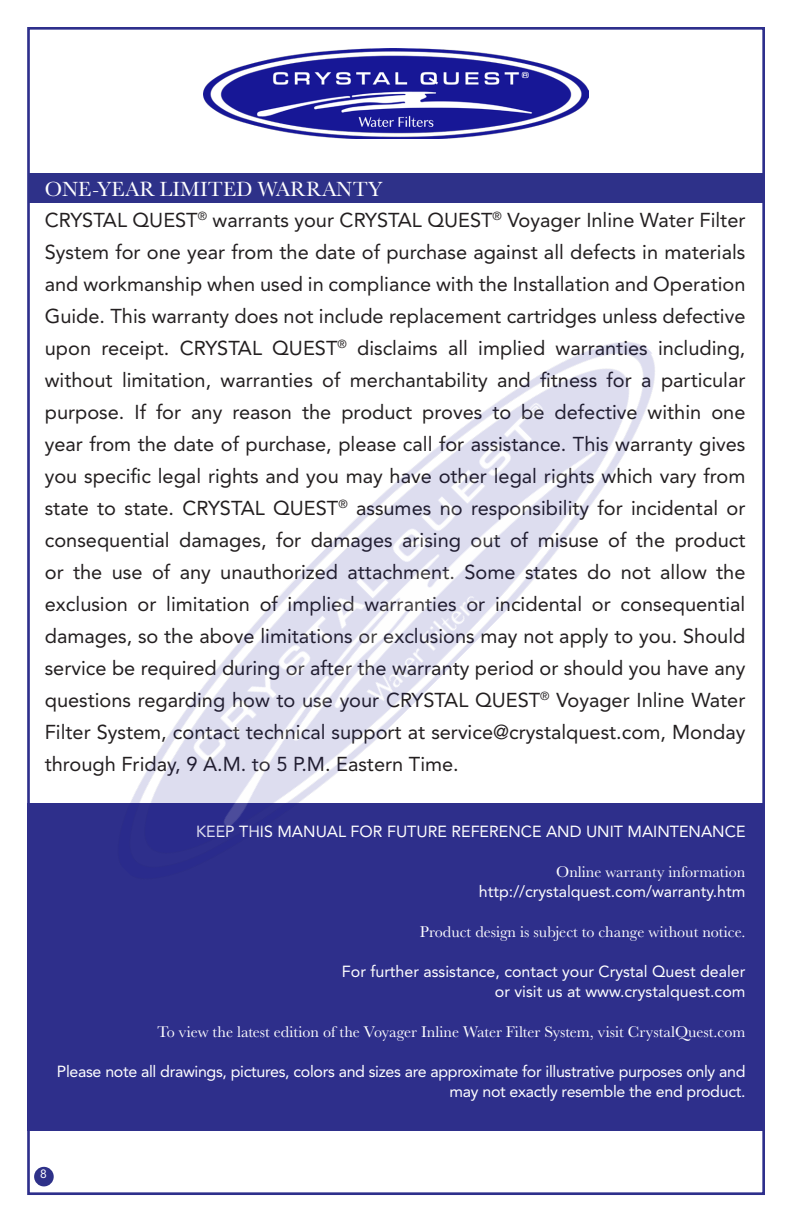
<style>
.page{position:relative;width:792px;height:1224px;background:#fff}
.page>*{position:absolute;margin:0;border:0;box-sizing:border-box;transform-origin:0 0}
.t1{font:21.2px "Baskerville URW";color:#fff}
.t2{font:20px/32px "Avenir LT Std";color:#231f20;text-align:justify}
.t3{font:16px "Avenir LT Std";color:#fff}
.t4{font:16px "Baskerville URW";color:#fff}
.t5{font:16px/20px "Avenir LT Std";letter-spacing:-.02em;color:#fff;text-align:right}
.t6{font:12px "Avenir LT Std";color:#fff}
</style>
<div class="page">
<img style="left:204px;top:49px;width:384px;height:89px">
<div style="left:34px;top:1167px;width:20px;height:19px;background:#2e3189;border-radius:50%"></div>
<div style="left:27px;top:804px;width:735px;height:327px;background:#2e2f8b"></div>
<div style="left:29px;top:174px;width:735px;height:29px;background:#2e3189"></div>
<img style="left:65px;top:342px;width:643px;height:485px">
<p class="t1" style="left:45px;top:174px;width:339px">ONE-YEAR LIMITED WARRANTY</p>
<p class="t2" style="left:45px;top:204px;width:702px">CRYSTAL QUEST<sup>®</sup> warrants your CRYSTAL QUEST<sup>®</sup> Voyager Inline Water Filter System for one year from the date of purchase against all defects in materials and workmanship when used in compliance with the Installation and Operation Guide. This warranty does not include replacement cartridges unless defective upon receipt. CRYSTAL QUEST<sup>®</sup> disclaims all implied warranties including, without limitation, warranties of merchantability and fitness for a particular purpose. If for any reason the product proves to be defective within one year from the date of purchase, please call for assistance. This warranty gives you specific legal rights and you may have other legal rights which vary from state to state. CRYSTAL QUEST<sup>®</sup> assumes no responsibility for incidental or consequential damages, for damages arising out of misuse of the product or the use of any unauthorized attachment. Some states do not allow the exclusion or limitation of implied warranties or incidental or consequential damages, so the above limitations or exclusions may not apply to you. Should service be required during or after the warranty period or should you have any questions regarding how to use your CRYSTAL QUEST<sup>®</sup> Voyager Inline Water Filter System, contact technical support at service@crystalquest.com, Monday through Friday, 9 A.M. to 5 P.M. Eastern Time.</p>
<p class="t3" style="left:196px;top:822px;width:551px">KEEP THIS MANUAL FOR FUTURE REFERENCE AND UNIT MAINTENANCE</p>
<p class="t4" style="left:556px;top:861px;width:191px">Online warranty information</p>
<p class="t3" style="left:479px;top:882px;width:268px">http://crystalquest.com/warranty.htm</p>
<p class="t4" style="left:420px;top:921px;width:327px">Product design is subject to change without notice.</p>
<p class="t3" style="left:342px;top:962px;width:405px">For further assistance, contact your Crystal Quest dealer</p>
<p class="t3" style="left:495px;top:982px;width:252px">or visit us at www.crystalquest.com</p>
<p class="t4" style="left:157px;top:1021px;width:590px">To view the latest edition of the Voyager Inline Water Filter System, visit CrystalQuest.com</p>
<p class="t5" style="left:57px;top:1062px;width:690px">Please note all drawings, pictures, colors and sizes are approximate for illustrative purposes only and may not exactly resemble the end product.</p>
<p class="t6" style="left:40px;top:1167px;width:8px">8</p>
</div>
